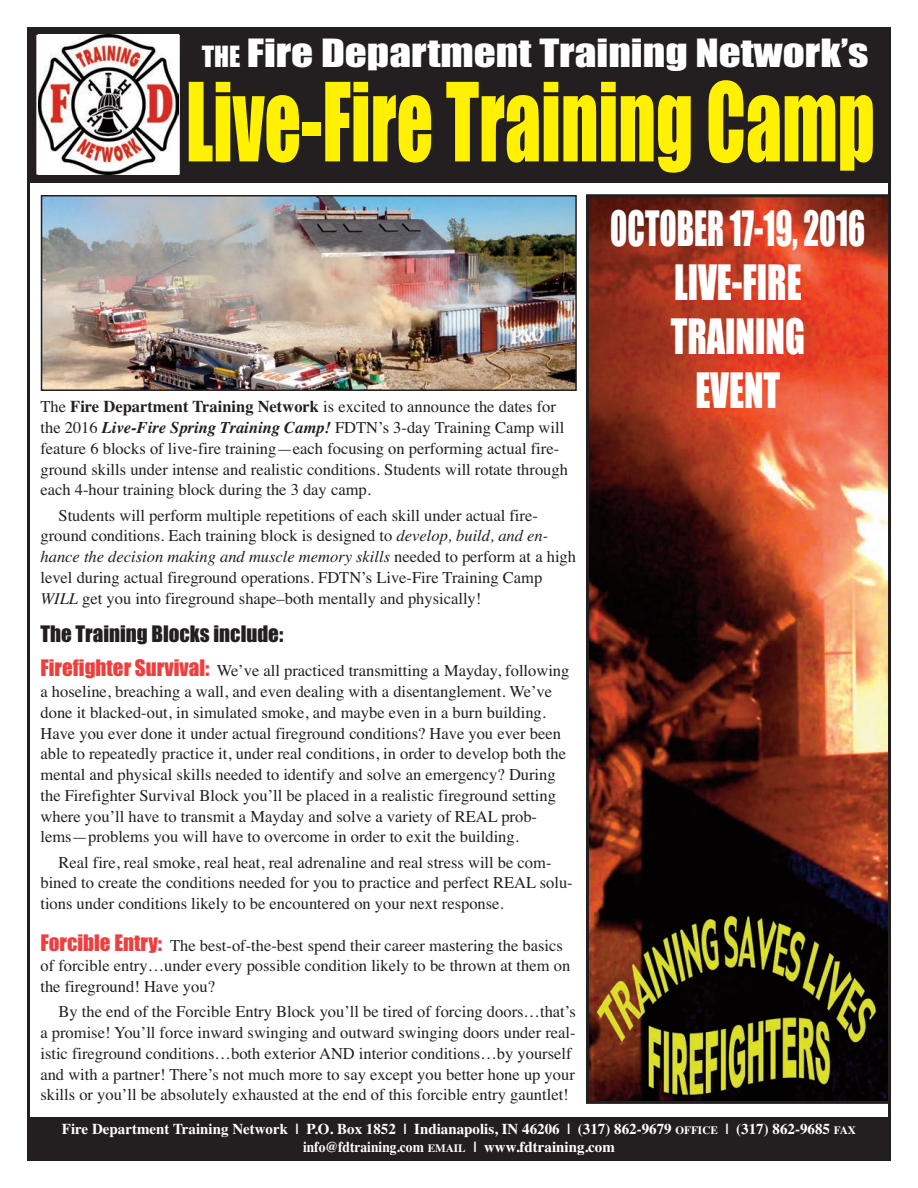
<style>
.page{position:relative;width:918px;height:1188px;background:#fff}
.page>*{position:absolute;margin:0;border:0;box-sizing:border-box;transform-origin:0 0}
.t1{font:100.65px "Impact";color:#fff101;scale:.72 1}
.t2{font:45px/54.2px "Impact";color:#fff;text-align:center;scale:.7 1}
.t3{font:36px "Impact";color:#fff;scale:1.2 1}
.t4{font:21px "Impact";color:#231f20}
.t5{font:16.5px/20.7px "Times";color:#231f20}
.t6{font:700 15px/18px "Times";color:#fff;text-align:center}
.s1{font-size:27px}
.s2{font-weight:700}
.s3{font-weight:700;font-style:italic}
.s4{font-style:italic}
.s5{font-family:"Impact";font-size:21px;color:#ee3f3e}
.s6{font-size:11.25px}
</style>
<div class="page">
<img style="left:590px;top:198px;width:297px;height:902px">
<div style="left:27px;top:1117px;width:864px;height:44px;background:#231f20"></div>
<div style="left:27px;top:27px;width:864px;height:156px;background:#231f20"></div>
<div style="left:35px;top:34px;width:146px;height:142px;border:1px solid #231f20"></div>
<img style="left:38px;top:35px;width:140px;height:140px">
<img style="left:44px;top:198px;width:530px;height:190px">
<div style="left:41px;top:195px;width:536px;height:196px;border:2px solid #231f20"></div>
<img style="left:594px;top:912px;width:285px;height:190px">
<h3 class="t3" style="left:202px;top:34px;width:557px"><span class="s1">THE</span> Fire Department Training Network’s</h3>
<h1 class="t1" style="left:186px;top:68px;width:959px">Live-Fire Training Camp</h1>
<p class="t5" style="left:40px;top:396px;width:529px">The <span class="s2">Fire Department Training Network</span> is excited to announce the dates for the 2016 <span class="s3">Live-Fire Spring Training Camp!</span> FDTN’s 3-day Training Camp will feature 6 blocks of live-fire training—each focusing on performing actual fire&shy;ground skills under intense and realistic conditions. Students will rotate through each 4-hour training block during the 3 day camp.</p>
<p class="t5" style="left:40px;top:504px;width:537px;text-indent:18px">Students will perform multiple repetitions of each skill under actual fire&shy;ground conditions. Each training block is designed to <span class="s4">develop, build, and en&shy;hance the decision making and muscle memory skills</span> needed to perform at a high level during actual fireground operations. FDTN’s Live-Fire Training Camp <span class="s4">WILL</span> get you into fireground shape–both mentally and physically!</p>
<p class="t4" style="left:40px;top:623px;width:244px">The Training Blocks include:</p>
<p class="t5" style="left:40px;top:660px;width:531px"><span class="s5">Firefighter Survival:</span> We’ve all practiced transmitting a Mayday, following a hoseline, breaching a wall, and even dealing with a disentanglement. We’ve done it blacked-out, in simulated smoke, and maybe even in a burn building.<br>Have you ever done it under actual fireground conditions? Have you ever been able to repeatedly practice it, under real conditions, in order to develop both the mental and physical skills needed to identify and solve an emergency? During the Firefighter Survival Block you’ll be placed in a realistic fireground setting where you’ll have to transmit a Mayday and solve a variety of REAL prob&shy;lems—problems you will have to overcome in order to exit the building.</p>
<p class="t5" style="left:40px;top:852px;width:534px;text-indent:18px">Real fire, real smoke, real heat, real adrenaline and real stress will be com&shy;bined to create the conditions needed for you to practice and perfect REAL solu&shy;tions under conditions likely to be encountered on your next response.</p>
<p class="t5" style="left:40px;top:935px;width:531px"><span class="s5">Forcible Entry:</span> The best-of-the-best spend their career mastering the basics of forcible entry…under every possible condition likely to be thrown at them on the fireground! Have you?</p>
<p class="t5" style="left:40px;top:1001px;width:537px;text-indent:18px">By the end of the Forcible Entry Block you’ll be tired of forcing doors…that’s a promise! You’ll force inward swinging and outward swinging doors under real&shy;istic fireground conditions…both exterior AND interior conditions…by yourself and with a partner! There’s not much more to say except you better hone up your skills or you’ll be absolutely exhausted at the end of this forcible entry gauntlet!</p>
<h2 class="t2" style="left:610px;top:203px;width:366px">OCTOBER 17-19, 2016<br>LIVE-FIRE<br>TRAINING<br>EVENT</h2>
<p class="t6" style="left:62px;top:1120px;width:796px">Fire Department Training Network | P.O. Box 1852 | Indianapolis, IN 46206 | (317) 862-9679 <span class="s6">OFFICE</span> | (317) 862-9685 <span class="s6">FAX </span>info@fdtraining.com <span class="s6">EMAIL</span> | www.fdtraining.com</p>
</div>
